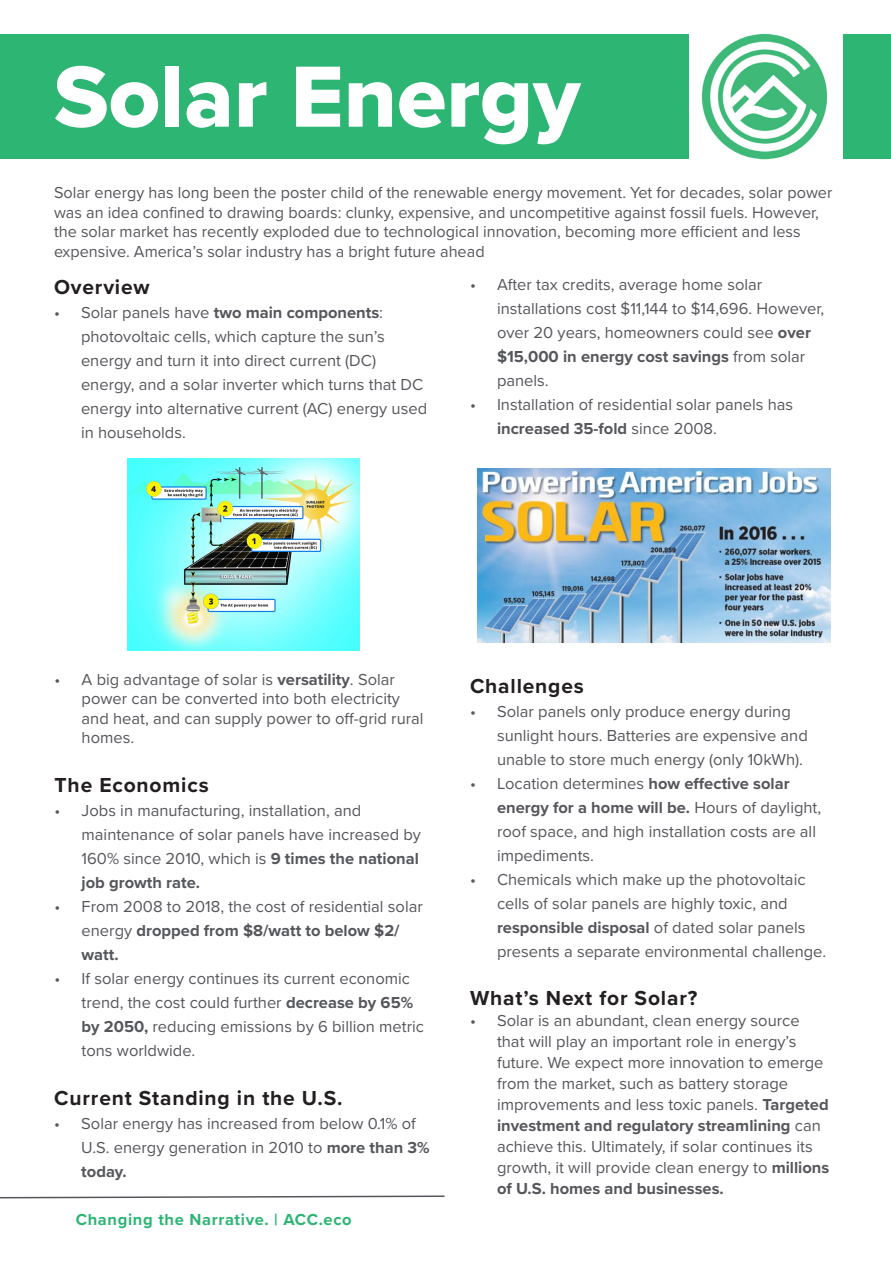
<style>
.page{position:relative;width:891px;height:1266px;background:#fff}
.page>*{position:absolute;margin:0;border:0;box-sizing:border-box;transform-origin:0 0}
.t1{font:90px "Proxima Nova Extrabld";color:#fff}
.t2{font:700 21px "Proxima Nova";letter-spacing:.04em;color:#231f20}
.t3{font:16.5px/24px "Proxima Nova";color:#56575c}
.t4{font:700 16.5px "Proxima Nova";letter-spacing:.04em;color:#2db574}
.s1{font-weight:700}
</style>
<div class="page">
<div style="left:0;top:35px;width:688px;height:124px;background:#2db574"></div>
<img style="left:701px;top:34px;width:126px;height:126px">
<div style="left:843px;top:35px;width:48px;height:124px;background:#2db574"></div>
<svg style="left:0;top:1195px;width:445px;height:4px"></svg>
<img style="left:127px;top:459px;width:233px;height:191px">
<img style="left:478px;top:468px;width:352px;height:175px">
<p class="t1" style="left:54px;top:30px;width:528px">Solar Energy</p>
<p class="t3" style="left:54px;top:182px;width:780px;line-height:19.5px">Solar energy has long been the poster child of the renewable energy movement. Yet for decades, solar power was an idea confined to drawing boards: clunky, expensive, and uncompetitive against fossil fuels. However, the solar market has recently exploded due to technological innovation, becoming more efficient and less expensive. America’s solar industry has a bright future ahead</p>
<p class="t2" style="left:54px;top:271px;width:97px">Overview</p>
<p class="t3" style="left:81px;top:299px;width:348px;text-indent:-27px">• Solar panels have <span class="s1">two main components</span>: photovoltaic cells, which capture the sun’s energy and turn it into direct current (DC) energy, and a solar inverter which turns that DC energy into alternative current (AC) energy used in households.</p>
<p class="t3" style="left:497px;top:272px;width:329px;text-indent:-27px">• After tax credits, average home solar installations cost $11,144 to $14,696. However, over 20 years, homeowners could see <span class="s1">over $15,000 in energy cost savings</span> from solar panels.</p>
<p class="t3" style="left:497px;top:392px;width:298px;text-indent:-27px">• Installation of residential solar panels has <span class="s1">increased 35-fold</span> since 2008.</p>
<p class="t3" style="left:82px;top:668px;width:344px;line-height:19.5px;text-indent:-27px">• A big advantage of solar is <span class="s1">versatility</span>. Solar power can be converted into both electricity and heat, and can supply power to off-grid rural homes.</p>
<p class="t2" style="left:55px;top:770px;width:156px">The Economics</p>
<p class="t3" style="left:82px;top:798px;width:341px;text-indent:-27px">• Jobs in manufacturing, installation, and maintenance of solar panels have increased by 160% since 2010, which is <span class="s1">9 times the national job growth rate.</span></p>
<p class="t3" style="left:82px;top:894px;width:343px;text-indent:-27px">• From 2008 to 2018, the cost of residential solar energy <span class="s1">dropped from $8/watt to below $2/ watt.</span></p>
<p class="t3" style="left:82px;top:966px;width:344px;text-indent:-27px">• If solar energy continues its current economic trend, the cost could further <span class="s1">decrease by 65% by 2050,</span> reducing emissions by 6 billion metric tons worldwide.</p>
<p class="t2" style="left:54px;top:1082px;width:290px">Current Standing in the U.S.</p>
<p class="t3" style="left:81px;top:1110px;width:350px;text-indent:-27px">• Solar energy has increased from below 0.1% of<br>U.S. energy generation in 2010 to <span class="s1">more than 3% today.</span></p>
<p class="t4" style="left:76px;top:1207px;width:278px">Changing the Narrative. | ACC.eco</p>
<p class="t2" style="left:470px;top:671px;width:115px">Challenges</p>
<p class="t3" style="left:497px;top:699px;width:312px;text-indent:-27px">• Solar panels only produce energy during sunlight hours. Batteries are expensive and unable to store much energy (only 10kWh).</p>
<p class="t3" style="left:497px;top:771px;width:326px;text-indent:-27px">• Location determines <span class="s1">how effective solar energy for a home will be.</span> Hours of daylight, roof space, and high installation costs are all impediments.</p>
<p class="t3" style="left:497px;top:867px;width:331px;text-indent:-27px">• Chemicals which make up the photovoltaic cells of solar panels are highly toxic, and <span class="s1">responsible disposal</span> of dated solar panels presents a separate environmental challenge.</p>
<p class="t2" style="left:470px;top:982px;width:229px">What’s Next for Solar?</p>
<p class="t3" style="left:497px;top:1009px;width:334px;line-height:21px;text-indent:-27px">• Solar is an abundant, clean energy source that will play an important role in energy’s future. We expect more innovation to emerge from the market, such as battery storage improvements and less toxic panels. <span class="s1">Targeted investment and regulatory streamlining</span> can achieve this. Ultimately, if solar continues its growth, it will provide clean energy to <span class="s1">millions of U.S. homes and businesses.</span></p>
</div>
